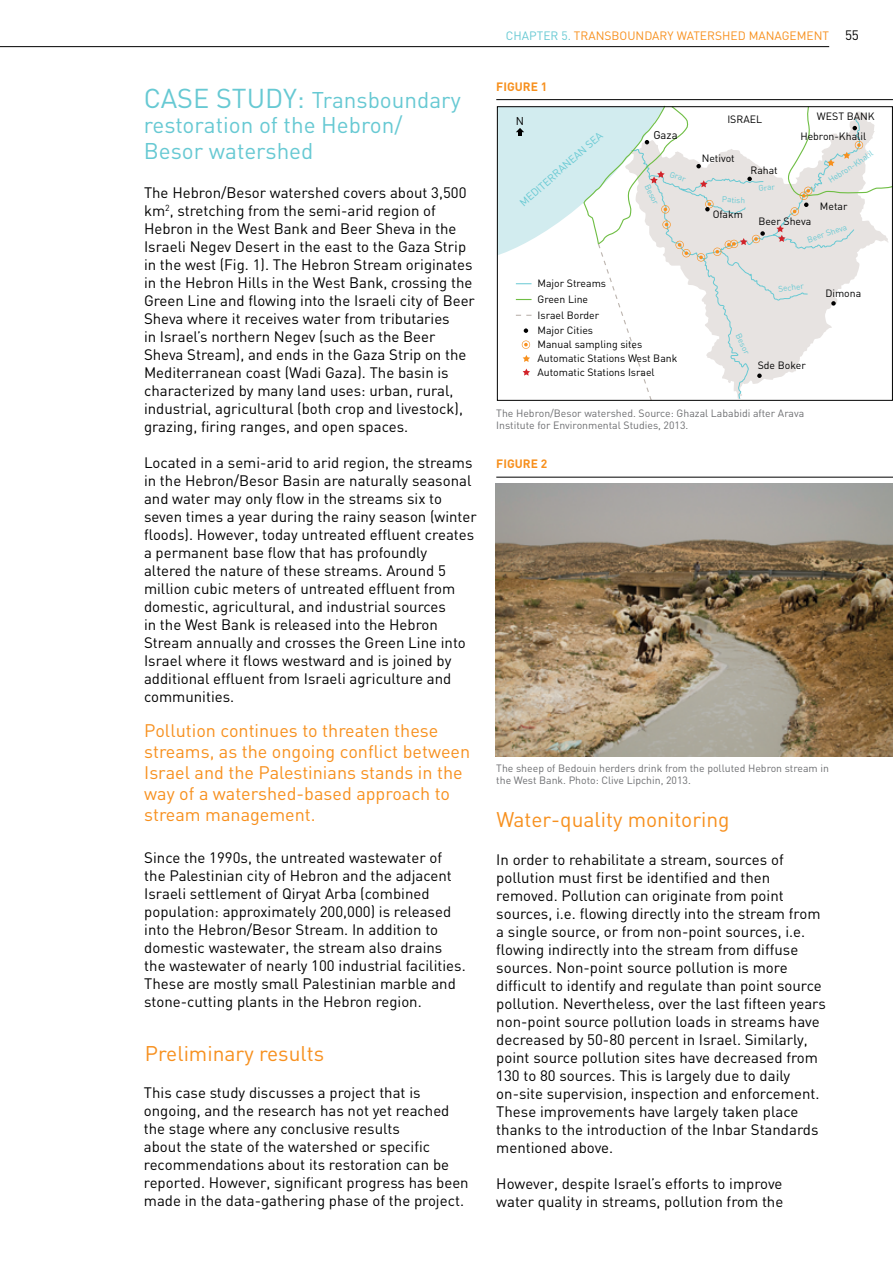
<style>
.page{position:relative;width:893px;height:1263px;background:#fff}
.page>*{position:absolute;margin:0;border:0;box-sizing:border-box;transform-origin:0 0}
.t1{font:27px "DIN";color:#67c9d3}
.t2{font:22.5px/25.5px "DIN";color:#67c9d3}
.t3{font:21px "DIN";color:#f7901e}
.t4{font:18px/21px "DIN";color:#f7901e}
.t5{font:15px/18px "DIN";color:#000}
.t6{font:13.5px "DIN";color:#000}
.t7{font:12px "DIN";color:#f7901e}
.t8{font:700 12px "DIN";color:#f7901e}
.t9{font:11.25px "DIN";color:#000}
.t10{font:10.5px/12px "DIN";color:#6d6e71}
.t11{font:10.5px/15.8px "DIN";color:#000}
.t12{font:10.5px "DIN";color:#67c9d3}
.t13{font:8.25px "DIN";color:#67c9d3}
.s1{font-size:27px}
.s2{color:#67c9d3}
</style>
<div class="page">
<hr style="left:0;top:46px;width:829px;height:1px;background:#000">
<hr style="left:496px;top:99px;width:397px;height:1px;background:#000">
<hr style="left:496px;top:477px;width:397px;height:1px;background:#000">
<img style="left:496px;top:484px;width:397px;height:272px">
<svg style="left:497px;top:105px;width:396px;height:296px"></svg>
<h1 class="t1" style="left:144px;top:81px;width:34px">Case</h1>
<h1 class="t1" style="left:216px;top:81px;width:18px">stud</h1>
<h2 class="t2" style="left:144px;top:86px;width:318px;text-indent:139px"><span class="s1">y:</span> Transboundary restoration of the Hebron/<br>Besor watershed</h2>
<p class="t5" style="left:144px;top:183px;width:332px">The Hebron/Besor watershed covers about 3,500 km<sup>2</sup>, stretching from the semi-arid region of Hebron in the West Bank and Beer Sheva in the Israeli N egev Desert in the east to the Gaza Strip in the west (Fig. 1). The Hebron Stream originates in the Hebron Hills in the West Bank, crossing the Green Line and flowing into the Israeli city of Beer Sheva where it receives water from tributaries<br>in Israel’s northern Negev (such as the Beer Sheva Stream), and ends in the Gaza Strip on the Mediterranean coast (Wadi Gaza). The basin is characterized by many land uses: urban, rural, industrial, agricultural (both crop and livestock), grazing, firing ranges, and open spaces.</p>
<p class="t5" style="left:144px;top:453px;width:334px">Located in a semi-arid to arid region, the streams in the Hebron/Besor Basin are naturally seasonal and water may only flow in the streams six to seven times a year during the rainy season (winter floods). However, today untreated effluent creates a permanent base flow that has profoundly altered the nature of these streams. Around 5 million cubic meters of untreated effluent from domestic, agricultural, and industrial sources<br>in the West Bank is released into the Hebron Stream annually and crosses the Green Line into Israel where it flows westward and is joined by additional effluent from Israeli agriculture and communities.</p>
<p class="t4" style="left:144px;top:719px;width:327px">Pollution continues to threaten these streams, as the ongoing conflict between Israel and the Palestinians stands in the way of a watershed-based approach to stream management.</p>
<p class="t5" style="left:144px;top:848px;width:323px">Since the 1990s, the untreated wastewater of the Palestinian city of Hebron and the adjacent Israeli settlement of Qiryat Arba (combined population: approximately 200,000) is released into the Hebron/Besor Stream. In addition to domestic wastewater, the stream also drains the wastewater of nearly 100 industrial facilities.<br>These are mostly small Palestinian marble and stone-cutting plants in the Hebron region.</p>
<h3 class="t3" style="left:145px;top:1040px;width:181px">Preliminary results</h3>
<p class="t5" style="left:144px;top:1083px;width:326px">This case study discusses a project that is ongoing, and the research has not yet reached the stage where any conclusive results<br>about the state of the watershed or specific recommendations about its restoration can be reported. However, significant progress has been made in the data-gathering phase of the project.</p>
<p class="t7" style="left:506px;top:28px;width:218px"><span class="s2">CHAPTER 5.</span> Transbou ndary Watershed</p>
<p class="t7" style="left:749px;top:28px;width:50px">Manageme</p>
<p class="t7" style="left:814px;top:28px;width:14px">nt</p>
<p class="t8" style="left:496px;top:79px;width:52px">FIGURE 1</p>
<p class="t6" style="left:845px;top:26px;width:15px">55</p>
<p class="t9" style="left:516px;top:114px;width:7px">N</p>
<p class="t11" style="left:727px;top:111px;width:24px">Israel</p>
<p class="t11" style="left:817px;top:108px;width:59px">WEST BAN K</p>
<p class="t12" style="left:544px;top:175px;width:58px;rotate:-41deg">rranea n sea</p>
<p class="t12" style="left:517px;top:199px;width:16px;rotate:-41deg">Medite</p>
<p class="t9" style="left:653px;top:128px;width:26px">Gaza</p>
<p class="t11" style="left:800px;top:128px;width:67px">Hebron-Khalil</p>
<p class="t13" style="left:652px;top:182px;width:23px;rotate:64deg">Besor</p>
<p class="t13" style="left:672px;top:169px;width:18px;rotate:18deg">Grar</p>
<p class="t11" style="left:702px;top:151px;width:35px">N etivot</p>
<p class="t11" style="left:750px;top:162px;width:29px">Rahat</p>
<p class="t13" style="left:758px;top:183px;width:18px;rotate:-6deg">Grar</p>
<p class="t13" style="left:826px;top:177px;width:53px;rotate:-34deg">Hebron-Khalil</p>
<p class="t13" style="left:722px;top:194px;width:25px;rotate:3deg">Patish</p>
<p class="t11" style="left:713px;top:206px;width:32px">Ofakm</p>
<p class="t11" style="left:820px;top:198px;width:29px">Metar</p>
<p class="t11" style="left:758px;top:213px;width:54px">Beer Sheva</p>
<p class="t13" style="left:806px;top:235px;width:43px;rotate:-19deg">Beer Sheva</p>
<p class="t11" style="left:537px;top:275px;width:70px">Major Streams<br>Green Line<br>Israel Border<br>Major Cities</p>
<p class="t11" style="left:537px;top:337px;width:141px;line-height:13.8px">Manual sampling sites<br>Automatic Stations West Bank<br>Automatic Stations Israel</p>
<p class="t13" style="left:778px;top:284px;width:27px;rotate:-8deg">Secher</p>
<p class="t13" style="left:743px;top:332px;width:23px;rotate:64deg">Besor</p>
<p class="t11" style="left:758px;top:357px;width:50px">Sde Boker</p>
<p class="t11" style="left:825px;top:285px;width:37px">Dimona</p>
<p class="t10" style="left:496px;top:407px;width:309px">The Hebron/Besor watershed. Source: Ghazal Lababidi after Arava<br>Institute for Environmental Studies, 2013.</p>
<p class="t8" style="left:496px;top:456px;width:52px">FIGURE 2</p>
<p class="t10" style="left:496px;top:762px;width:334px">The sheep of Bedouin herders drink from the polluted Hebron stream in the West Bank. Photo: Clive Lipchin, 2013.</p>
<h3 class="t3" style="left:496px;top:807px;width:235px">Water-quality monitoring</h3>
<p class="t5" style="left:496px;top:850px;width:331px">In order to rehabilitate a stream, sources of pollution must first be identified and then removed. Pollution can originate from point sources, i.e. flowing directly into the stream from a single source, or from non-point sources, i.e. flowing indirectly into the stream from diffuse sources. Non-point source pollution is more difficult to identify and regulate than point source pollution. N evertheless, over the last fifteen years non-point source pollution loads in streams have decreased by 50-80 percent in Israel. Similarly, point source pollution sites have decreased from 130 to 80 sources. This is largely due to daily on-site supervision, inspection and enforcement.<br>These improvements have largely taken place thanks to the introduction of the Inbar Standards mentioned above.</p>
<p class="t5" style="left:496px;top:1174px;width:289px">However, despite Israel’s efforts to improve water quality in streams, pollution from the</p>
</div>
